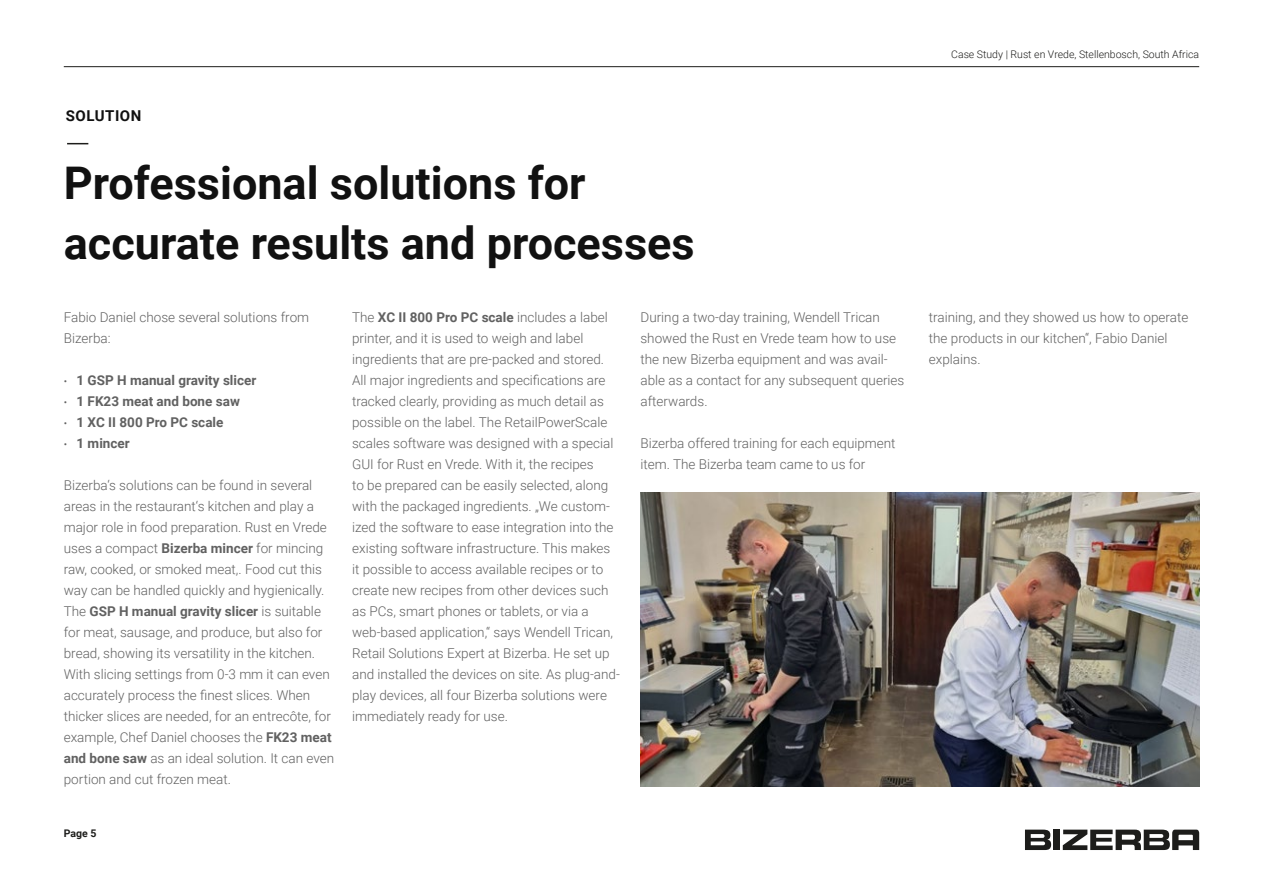
<style>
.page{position:relative;width:1263px;height:893px;background:#fff}
.page>*{position:absolute;margin:0;border:0;box-sizing:border-box;transform-origin:0 0}
.t1{font:700 45px/60px "Roboto";color:#111}
.Kicker__Kategorie{font:700 15px "Roboto";letter-spacing:.035em;color:#111}
._9_12_Regular{font:300 13.5px/21px "Roboto";color:#616161}
.t2{font:700 13.5px "Roboto";color:#616161}
.t3{font:300 10.5px "Roboto";color:#1d1d1b}
.t4{font:700 10.5px "Roboto";color:#1d1d1b}
.s1{font-weight:300;font-size:10.5px}
.s2{font-weight:700}
</style>
<div class="page">
<svg style="left:67px;top:143px;width:21px;height:1px"></svg>
<img style="left:640px;top:493px;width:559px;height:294px">
<svg style="left:1063px;top:830px;width:136px;height:20px"></svg>
<div style="left:1053px;top:830px;width:7px;height:20px;background:#1d1d1b"></div>
<svg style="left:1025px;top:830px;width:26px;height:20px"></svg>
<hr style="left:64px;top:66px;width:1135px;height:1px;background:#1d1d1b">
<p class="Kicker__Kategorie" style="left:66px;top:105px;width:77px">SOLUTION</p>
<h1 class="t1" style="left:64px;top:151px;width:632px">Professional solutions for accurate results and processes</h1>
<p class="_9_12_Regular" style="left:64px;top:306px;width:247px">Fabio Daniel chose several solutions from<br>Bizerba:</p>
<p class="t2" style="left:64px;top:371px;width:194px"><span class="s1">•</span> 1 GSP H manual gravity slicer</p>
<p class="t2" style="left:64px;top:392px;width:178px"><span class="s1">•</span> 1 FK23 meat and bone saw</p>
<p class="t2" style="left:64px;top:413px;width:161px"><span class="s1">•</span> 1 XC II 800 Pro PC scale</p>
<p class="t2" style="left:64px;top:434px;width:67px"><span class="s1">•</span> 1 mincer</p>
<p class="_9_12_Regular" style="left:64px;top:474px;width:272px">Bizerba‘s solutions can be found in several areas in the restaurant‘s kitchen and play a major role in food preparation. Rust en Vrede uses a compact <span class="s2">Bizerba mincer</span> for mincing raw, cooked, or smoked meat,. Food cut this way can be handled quickly and hygienically.<br>The <span class="s2">GSP H manual gravity slicer</span> is suitable for meat, sausage, and produce, but also for bread, showing its versatility in the kitchen.<br>With slicing settings from 0-3 mm it can even accurately process the finest slices. When thicker slices are needed, for an entrecôte, for example, Chef Daniel chooses the <span class="s2">FK23 meat and bone saw</span> as an ideal solution. It can even portion and cut frozen meat.</p>
<p class="t4" style="left:64px;top:826px;width:34px">Page 5</p>
<p class="_9_12_Regular" style="left:352px;top:306px;width:269px">The <span class="s2">XC II 800 Pro PC scale</span> includes a label printer, and it is used to weigh and label ingredients that are pre-packed and stored.<br>All major ingredients and specifications are tracked clearly, providing as much detail as possible on the label. The RetailPowerScale scales software was designed with a special GUI for Rust en Vrede. With it, the recipes<br>to be prepared can be easily selected, along with the packaged ingredients. „We custom&shy;ized the software to ease integration into the existing software infrastructure. This makes it possible to access available recipes or to create new recipes from other devices such as PCs, smart phones or tablets, or via a web-based application,“ says Wendell Trican, Retail Solutions Expert at Bizerba. He set up and installed the devices on site. As plug-and&shy;play devices, all four Bizerba solutions were immediately ready for use.</p>
<p class="_9_12_Regular" style="left:640px;top:306px;width:265px">During a two-day training, Wendell Trican showed the Rust en Vrede team how to use the new Bizerba equipment and was avail&shy;able as a contact for any subsequent queries afterwards.</p>
<p class="_9_12_Regular" style="left:640px;top:432px;width:257px">Bizerba offered training for each equipment item. The Bizerba team came to us for</p>
<p class="t3" style="left:951px;top:47px;width:249px">Case Study | Rust en Vrede, Stellenbosch, South Africa</p>
<p class="_9_12_Regular" style="left:929px;top:306px;width:261px">training, and they showed us how to operate the products in our kitchen“, Fabio Daniel explains.</p>
</div>
